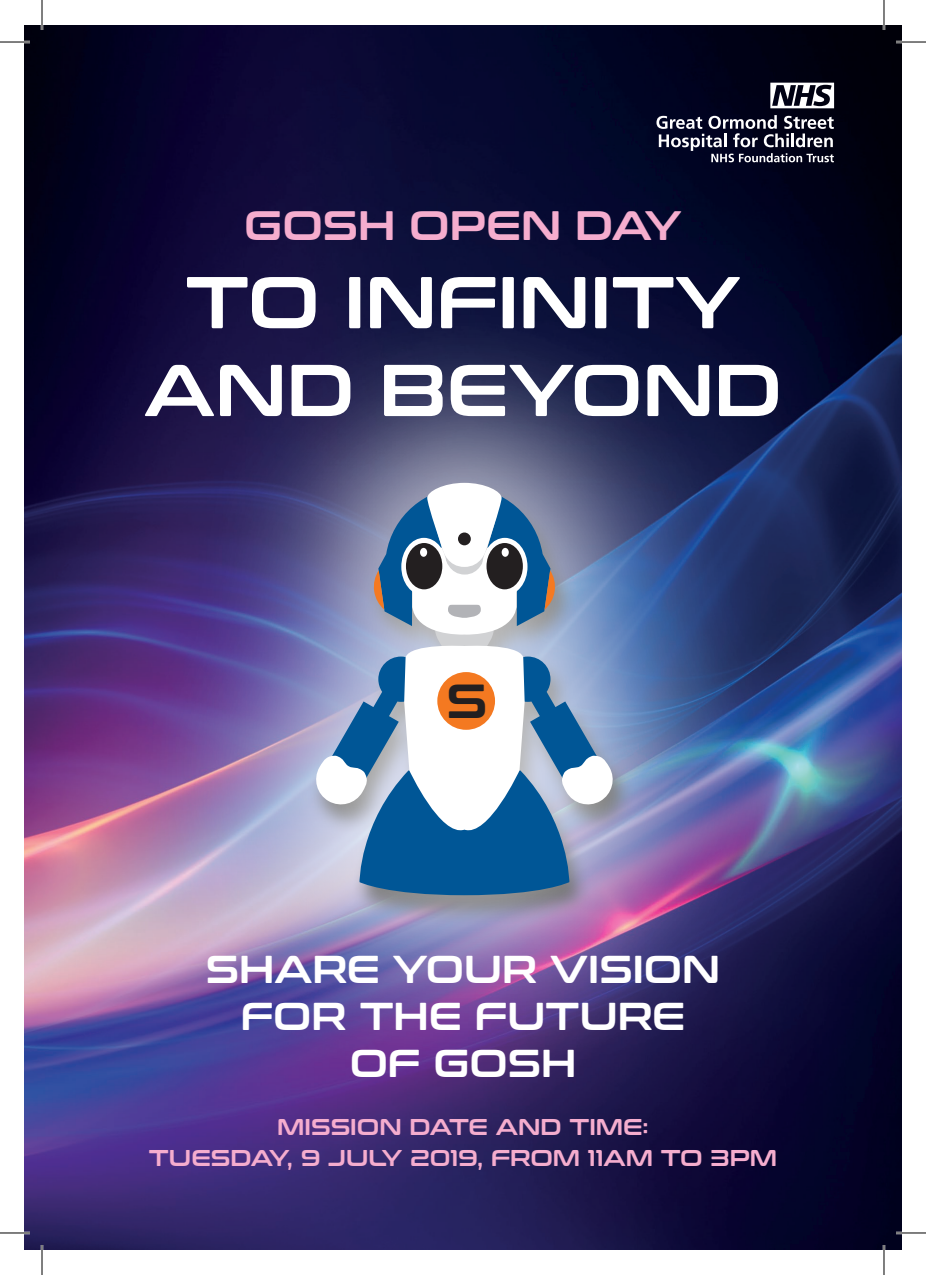
<style>
.page{position:relative;width:926px;height:1275px;background:#fff}
.page>*{position:absolute;margin:0;border:0;box-sizing:border-box;transform-origin:0 0}
.t1{font:73.2px/87.8px "Conthrax Sb";color:#fff;text-align:center}
.t2{font:47.8px "Conthrax Sb";color:#231f20}
.t3{font:41.2px "Conthrax Sb";color:#f5adce}
.t4{font:38.8px/46.6px "Conthrax Sb";color:#fff;text-align:center}
.t5{font:22.8px/31.4px "Conthrax Sb";color:#f5adce;text-align:center}
</style>
<div class="page">
<img style="left:25px;top:25px;width:876px;height:1225px">
<div style="left:135px;top:300px;width:659px;height:781px;background:#fff;opacity:.75"></div>
<svg style="left:313px;top:483px;width:303px;height:412px"></svg>
<div style="left:482px;top:538px;width:45px;height:57px;background:#fff;border-radius:50%"></div>
<div style="left:486px;top:543px;width:37px;height:46px;background:#231f20;border-radius:50%"></div>
<svg style="left:401px;top:538px;width:46px;height:57px"></svg>
<div style="left:406px;top:543px;width:36px;height:46px;background:#231f20;border-radius:50%"></div>
<div style="left:420px;top:548px;width:7px;height:9px;background:#fff;border-radius:50%"></div>
<div style="left:502px;top:548px;width:7px;height:9px;background:#fff;border-radius:50%"></div>
<div style="left:458px;top:532px;width:13px;height:13px;background:#231f20;border-radius:50%"></div>
<div style="left:437px;top:672px;width:58px;height:58px;background:#f47921;border-radius:50%"></div>
<svg style="left:770px;top:83px;width:64px;height:25px"></svg>
<svg style="left:656px;top:115px;width:178px;height:47px;background:#424356"></svg>
<hr style="left:0;top:41px;width:30px;height:2px;background:#fff">
<hr style="left:896px;top:41px;width:30px;height:2px;background:#fff">
<hr style="left:0;top:1231px;width:30px;height:3px;background:#fff">
<hr style="left:896px;top:1231px;width:30px;height:3px;background:#fff">
<hr style="left:41px;top:0;width:2px;height:30px;background:#fff">
<hr style="left:41px;top:1245px;width:2px;height:30px;background:#fff">
<hr style="left:883px;top:0;width:2px;height:30px;background:#fff">
<hr style="left:883px;top:1245px;width:2px;height:30px;background:#fff">
<hr style="left:0;top:42px;width:30px;height:1px;background:#000">
<hr style="left:896px;top:42px;width:30px;height:1px;background:#000">
<hr style="left:0;top:1232px;width:30px;height:1px;background:#000">
<hr style="left:896px;top:1232px;width:30px;height:1px;background:#000">
<hr style="left:42px;top:0;width:1px;height:30px;background:#000">
<hr style="left:42px;top:1245px;width:1px;height:30px;background:#000">
<hr style="left:884px;top:0;width:1px;height:30px;background:#000">
<hr style="left:884px;top:1245px;width:1px;height:30px;background:#000">
<h3 class="t3" style="left:244px;top:194px;width:439px">GOSH OPEN DAY</h3>
<h1 class="t1" style="left:144px;top:253px;width:640px">TO INFINITY<br>AND BEYOND</h1>
<h2 class="t2" style="left:447px;top:664px;width:42px">S</h2>
<h3 class="t4" style="left:206px;top:943px;width:516px">SHARE YOUR VISION<br>FOR THE FUTURE<br>OF GOSH</h3>
<p class="t5" style="left:149px;top:1109px;width:630px">MISSION DATE AND TIME:<br>TUESDAY, 9 JULY 2019, FROM 11AM TO 3PM</p>
</div>
